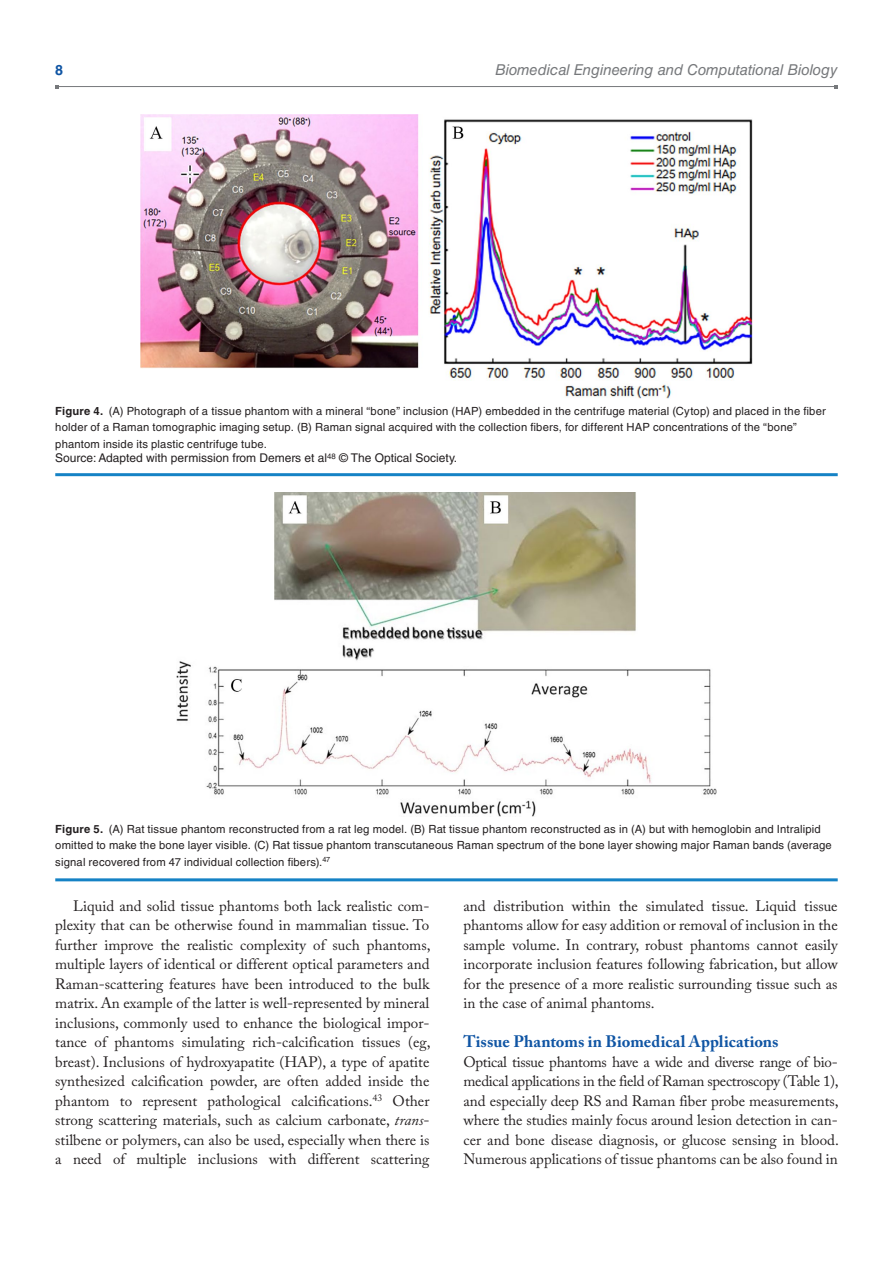
<style>
.page{position:relative;width:893px;height:1263px;background:#fff}
.page>*{position:absolute;margin:0;border:0;box-sizing:border-box;transform-origin:0 0}
.t1{font:700 16.5px "Adobe Caslon Pro";letter-spacing:.005em;color:#1055a4}
.t2{font:15px/19.5px "Adobe Caslon Pro";color:#231f20;text-align:justify}
.t3{font:italic 15px "Helvetica LT Std";letter-spacing:-.005em;color:#76787b}
.t4{font:700 14.25px "Helvetica LT Std";color:#1055a4}
.t5{font:12px "Helvetica LT Std";color:#231f20}
.t6{font:11.25px/16.5px "Helvetica LT Std";letter-spacing:.015em;color:#231f20}
.s1{font-weight:700}
.s2{font-style:italic}
</style>
<div class="page">
<hr style="left:57px;top:86px;width:779px;height:1px;background:#76787b">
<hr style="left:55px;top:473px;width:783px;height:3px;background:#1582c5">
<img style="left:140px;top:115px;width:612px;height:283px">
<hr style="left:55px;top:878px;width:783px;height:3px;background:#1582c5">
<img style="left:176px;top:492px;width:540px;height:324px">
<p class="t4" style="left:55px;top:61px;width:9px">8</p>
<p class="t3" style="left:495px;top:61px;width:344px">Biomedical Engineering and Computational Biology</p>
<p class="t6" style="left:55px;top:402px;width:772px"><span class="s1">Figure 4.</span> (A) Photograph of a tissue phantom with a mineral “bone” inclusion (HAP) embedded in the centrifuge material (Cytop) and placed in the fiber holder of a Raman tomographic imaging setup. (B) Raman signal acquired with the collection fibers, for different HAP concentrations of the “bone” phantom inside its plastic centrifuge tube.</p>
<p class="t5" style="left:55px;top:451px;width:403px">Source: Adapted with permission from Demers et al<sup>48</sup> © The Optical Society.</p>
<p class="t6" style="left:55px;top:820px;width:778px"><span class="s1">Figure 5.</span> (A) Rat tissue phantom reconstructed from a rat leg model. (B) Rat tissue phantom reconstructed as in (A) but with hemoglobin and Intralipid omitted to make the bone layer visible. (C) Rat tissue phantom transcutaneous Raman spectrum of the bone layer showing major Raman bands (average signal recovered from 47 individual collection fibers).<sup>47</sup></p>
<p class="t2" style="left:55px;top:896px;width:377px;text-indent:18px">Liquid and solid tissue phantoms both lack realistic com&shy;plexity that can be otherwise found in mammalian tissue. To further improve the realistic complexity of such phantoms, multiple layers of identical or different optical parameters and Raman-scattering features have been introduced to the bulk matrix. An example of the latter is well-represented by mineral inclusions, commonly used to enhance the biological impor&shy;tance of phantoms simulating rich-calcification tissues (eg, breast). Inclusions of hydroxyapatite (HAP), a type of apatite synthesized calcification powder, are often added inside the phantom to represent pathological calcifications.<sup>43</sup> Other strong scattering materials, such as calcium carbonate, <span class="s2">trans&shy;</span>stilbene or polymers, can also be used, especially when there is a need of multiple inclusions with different scattering</p>
<p class="t2" style="left:463px;top:896px;width:376px">and distribution within the simulated tissue. Liquid tissue phantoms allow for easy addition or removal of inclusion in the sample volume. In contrary, robust phantoms cannot easily incorporate inclusion features following fabrication, but allow for the presence of a more realistic surrounding tissue such as in the case of animal phantoms.</p>
<p class="t1" style="left:463px;top:1032px;width:317px">Tissue Phantoms in Biomedical Applications</p>
<p class="t2" style="left:463px;top:1052px;width:377px">Optical tissue phantoms have a wide and diverse range of bio&shy;medical applications in the field of Raman spectroscopy (Table 1), and especially deep RS and Raman fiber probe measurements, where the studies mainly focus around lesion detection in can&shy;cer and bone disease diagnosis, or glucose sensing in blood.<br>Numerous applications of tissue phantoms can be also found in</p>
</div>
